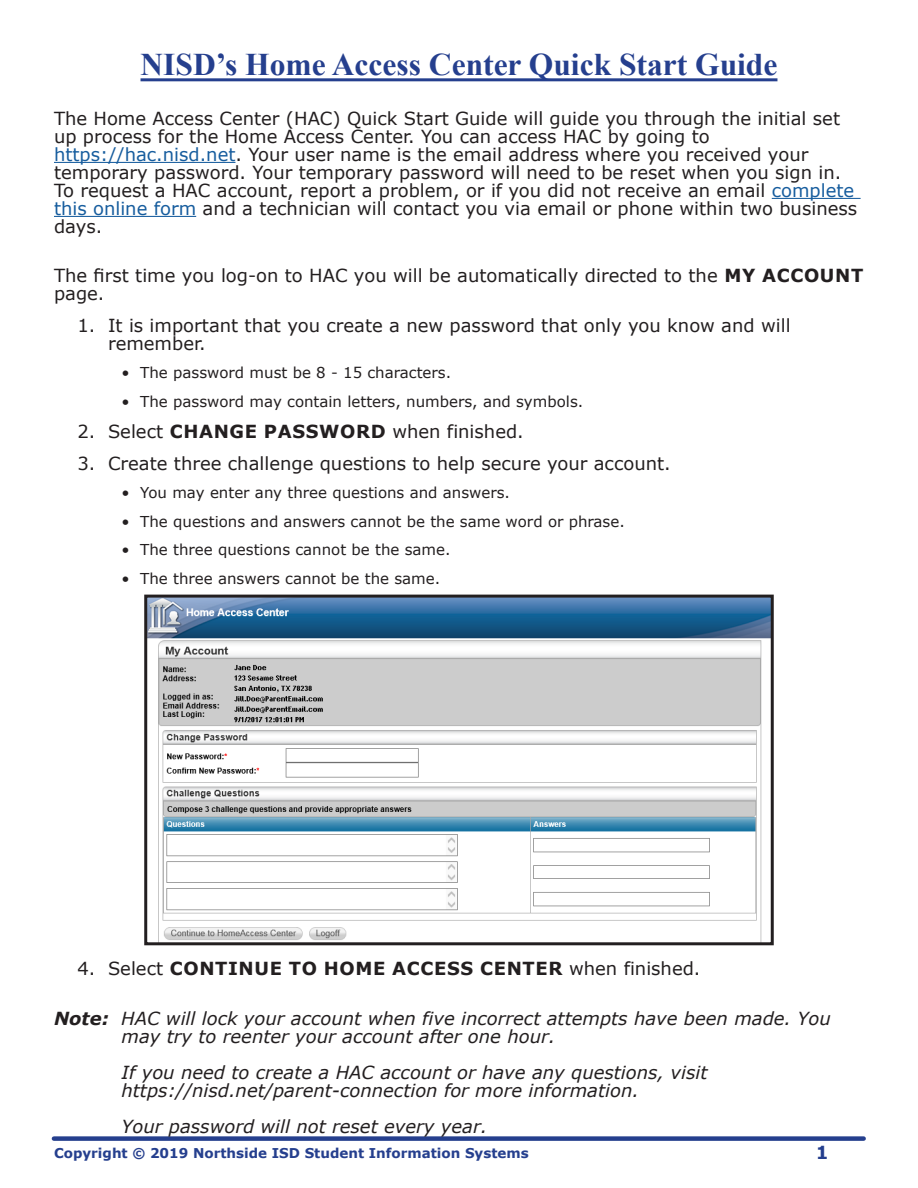
<style>
.page{position:relative;width:918px;height:1188px;background:#fff}
.page>*{position:absolute;margin:0;border:0;box-sizing:border-box;transform-origin:0 0}
.Body_Heading_2{font:700 31.5px "Times New Roman";color:#253f8e}
.t1{font:18px/18px "Verdana";color:#231f20}
.Note{font:italic 18px/18px "Verdana";color:#231f20}
.t2{font:700 18px "Verdana";letter-spacing:.035em;color:#231f20}
.t3{font:700 18px "Verdana";color:#253f8e}
.t4{font:15px "Verdana";color:#231f20}
.t5{font:700 13.5px "Verdana";color:#253f8e}
.s1{color:#175d9e}
.s2{font-weight:700}
.s3{font-weight:400}
</style>
<div class="page">
<div style="left:54px;top:1136px;width:810px;height:5px;background:#253f8e"></div>
<hr style="left:141px;top:78px;width:636px;height:3px;background:#253f8e">
<hr style="left:54px;top:162px;width:181px;height:1px;background:#175d9e">
<hr style="left:772px;top:198px;width:89px;height:1px;background:#175d9e">
<hr style="left:54px;top:216px;width:142px;height:1px;background:#175d9e">
<img style="left:148px;top:599px;width:622px;height:342px">
<div style="left:144px;top:595px;width:630px;height:350px;border:3px solid #231f20"></div>
<p class="Body_Heading_2" style="left:141px;top:42px;width:638px">NISD’s Home Access Center Quick Start Guide</p>
<p class="t1" style="left:54px;top:109px;width:805px">The Home Access Center (HAC) Quick Start Guide will guide you through the initial set up process for the Home Access Center. You can access HAC by going to <span class="s1">https://hac.nisd.net</span>. Your user name is the email address where you received your temporary password. Your temporary password will need to be reset when you sign in.<br>To request a HAC account, report a problem, or if you did not receive an email <span class="s1">complete this online form</span> and a technician will contact you via email or phone within two business days.</p>
<p class="t1" style="left:54px;top:267px;width:811px">The first time you log-on to HAC you will be automatically directed to the <span class="s2">MY ACCOUNT </span>page.</p>
<p class="t1" style="left:108px;top:316px;width:684px;text-indent:-31px">1. It is important that you create a new password that only you know and will remember.</p>
<p class="t4" style="left:122px;top:363px;width:331px">• The password must be 8 - 15 characters.</p>
<p class="t4" style="left:122px;top:391px;width:463px">• The password may contain letters, numbers, and symbols.</p>
<p class="t1" style="left:77px;top:423px;width:448px">2. Select <span class="s2">CHANGE PASSWORD</span> when finished.</p>
<p class="t1" style="left:77px;top:454px;width:595px">3. Create three challenge questions to help secure your account.</p>
<p class="t4" style="left:122px;top:483px;width:390px">• You may enter any three questions and answers.</p>
<p class="t4" style="left:122px;top:511px;width:505px">• The questions and answers cannot be the same word or phrase.</p>
<p class="t4" style="left:122px;top:540px;width:331px">• The three questions cannot be the same.</p>
<p class="t4" style="left:122px;top:568px;width:320px">• The three answers cannot be the same.</p>
<p class="t2" style="left:77px;top:956px;width:625px"><span class="s3">4. Select</span> CONTINUE TO HOME ACCESS CENTER <span class="s3">when finished.</span></p>
<p class="Note" style="left:122px;top:1009px;width:711px;text-indent:-68px"><span class="s2">Note:</span> HAC will lock your account when five incorrect attempts have been made. You may try to reenter your account after one hour.</p>
<p class="Note" style="left:122px;top:1063px;width:587px">If you need to create a HAC account or have any questions, visit https://nisd.net/parent-connection for more information.</p>
<p class="Note" style="left:122px;top:1117px;width:367px">Your password will not reset every year.</p>
<p class="t5" style="left:54px;top:1143px;width:476px">Copyright © 2019 Northside ISD Student Information Systems</p>
<p class="t3" style="left:816px;top:1140px;width:14px">1</p>
</div>
